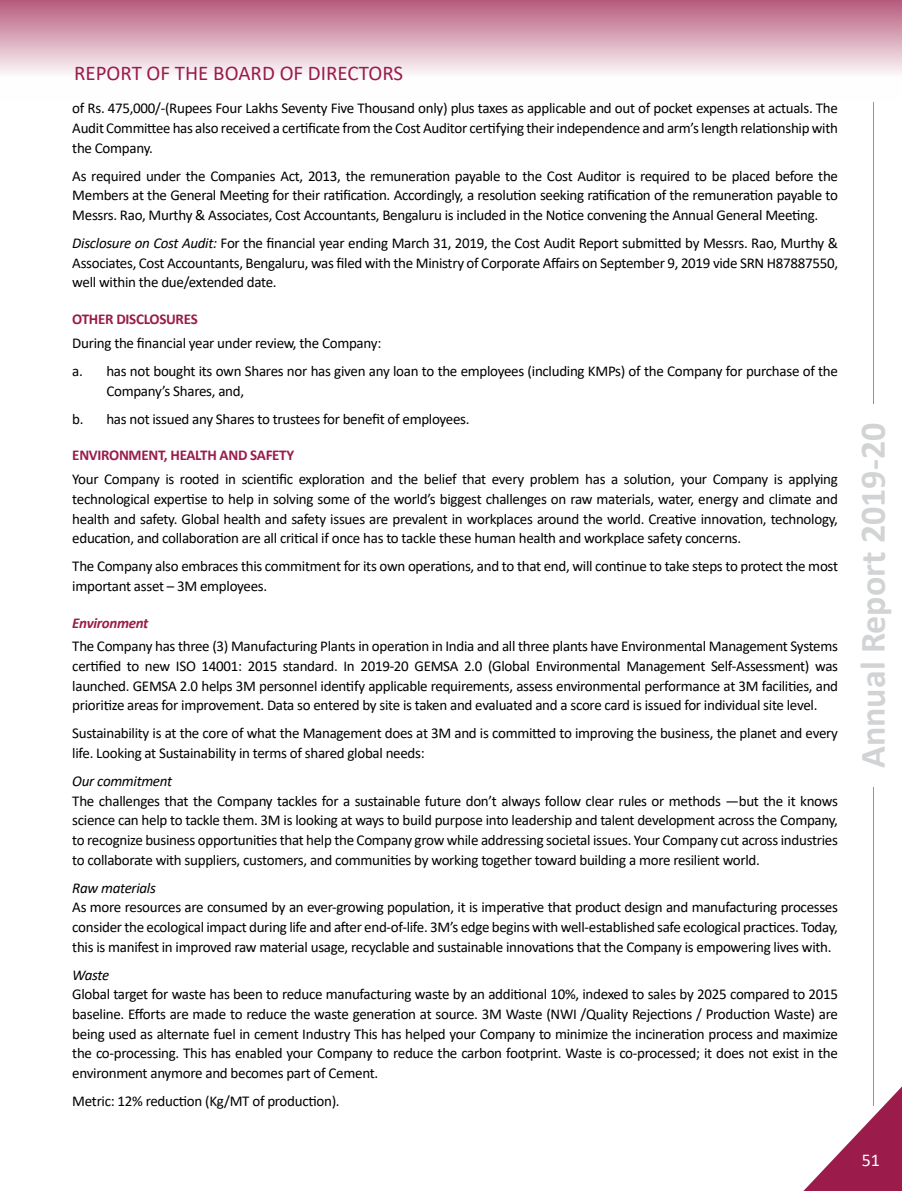
<style>
.page{position:relative;width:902px;height:1191px;background:#fff}
.page>*{position:absolute;margin:0;border:0;box-sizing:border-box;transform-origin:0 0}
.t1{font:700 36px "Calibri";color:#d1d3d4}
.t2{font:21px "Calibri";color:#9b1c4b}
.t3{font:18px "Calibri";color:#fff}
.t4{font:15px/19.6px "Calibri";letter-spacing:-.02em;color:#000;text-align:justify}
.t5{font:700 15px "Calibri";letter-spacing:-.02em;color:#9b1c4b}
.t6{font:italic 15px "Calibri";letter-spacing:-.02em;color:#000}
.t7{font:italic 700 15px "Calibri";letter-spacing:-.02em;color:#9b1c4b}
.s1{font-style:italic}
</style>
<div class="page">
<hr style="left:873px;top:102px;width:1px;height:302px;background:#939598">
<hr style="left:873px;top:787px;width:1px;height:319px;background:#939598">
<svg style="left:803px;top:1087px;width:98px;height:104px"></svg>
<div style="left:0;top:0;width:901px;height:102px;background:linear-gradient(to bottom,#ba6383,#fff)"></div>
<h2 class="t2" style="left:74px;top:58px;width:331px">REPORT OF THE BOARD OF DIRECTORS</h2>
<p class="t4" style="left:72px;top:98px;width:767px">of Rs. 475,000/-(Rupees Four Lakhs Seventy Five Thousand only) plus taxes as applicable and out of pocket expenses at actuals. The Audit Committee has also received a certificate from the Cost Auditor certifying their independence and arm’s length relationship with the Company.</p>
<p class="t4" style="left:72px;top:165px;width:767px">As required under the Companies Act, 2013, the remuneration payable to the Cost Auditor is required to be placed before the Members at the General Meeting for their ratification. Accordingly, a resolution seeking ratification of the remuneration payable to Messrs. Rao, Murthy &amp; Associates, Cost Accountants, Bengaluru is included in the Notice convening the Annual General Meeting.</p>
<p class="t4" style="left:72px;top:233px;width:767px"><span class="s1">Disclosure on Cost Audit:</span> For the financial year ending March 31, 2019, the Cost Audit Report submitted by Messrs. Rao, Murthy &amp; Associates, Cost Accountants, Bengaluru, was filed with the Ministry of Corporate Affairs on September 9, 2019 vide SRN H87887550, well within the due/extended date.</p>
<p class="t5" style="left:72px;top:308px;width:127px">OTHER DISCLOSURES</p>
<p class="t4" style="left:72px;top:328px;width:767px;line-height:28.2px">During the financial year under review, the Company:<br>a. has not bought its own Shares nor has given any loan to the employees (including KMPs) of the Company for purchase of the</p>
<p class="t4" style="left:72px;top:376px;width:399px;line-height:28px;text-indent:34px">Company’s Shares, and,<br>b. has not issued any Shares to trustees for benefit of employees.</p>
<p class="t5" style="left:72px;top:445px;width:223px">ENVIRONMENT, HEALTH AND SAFETY</p>
<p class="t4" style="left:72px;top:469px;width:767px">Your Company is rooted in scientific exploration and the belief that every problem has a solution, your Company is applying technological expertise to help in solving some of the world’s biggest challenges on raw materials, water, energy and climate and health and safety. Global health and safety issues are prevalent in workplaces around the world. Creative innovation, technology, education, and collaboration are all critical if once has to tackle these human health and workplace safety concerns.</p>
<p class="t4" style="left:72px;top:556px;width:767px">The Company also embraces this commitment for its own operations, and to that end, will continue to take steps to protect the most important asset – 3M employees.</p>
<p class="t7" style="left:72px;top:612px;width:78px">Environment</p>
<p class="t4" style="left:72px;top:636px;width:767px">The Company has three (3) Manufacturing Plants in operation in India and all three plants have Environmental Management Systems certified to new ISO 14001: 2015 standard. In 2019-20 GEMSA 2.0 (Global Environmental Management Self-Assessment) was launched. GEMSA 2.0 helps 3M personnel identify applicable requirements, assess environmental performance at 3M facilities, and prioritize areas for improvement. Data so entered by site is taken and evaluated and a score card is issued for individual site level.</p>
<p class="t4" style="left:72px;top:723px;width:767px">Sustainability is at the core of what the Management does at 3M and is committed to improving the business, the planet and every life. Looking at Sustainability in terms of shared global needs:</p>
<p class="t6" style="left:72px;top:771px;width:101px">Our commitment</p>
<p class="t4" style="left:72px;top:790px;width:767px">The challenges that the Company tackles for a sustainable future don’t always follow clear rules or methods —but the it knows science can help to tackle them. 3M is looking at ways to build purpose into leadership and talent development across the Company, to recognize business opportunities that help the Company grow while addressing societal issues. Your Company cut across industries to collaborate with suppliers, customers, and communities by working together toward building a more resilient world.</p>
<p class="t6" style="left:72px;top:877px;width:85px">Raw materials</p>
<p class="t4" style="left:72px;top:897px;width:767px">As more resources are consumed by an ever-growing population, it is imperative that product design and manufacturing processes consider the ecological impact during life and after end-of-life. 3M’s edge begins with well-established safe ecological practices. Today, this is manifest in improved raw material usage, recyclable and sustainable innovations that the Company is empowering lives with.</p>
<p class="t6" style="left:72px;top:964px;width:38px">Waste</p>
<p class="t4" style="left:72px;top:984px;width:767px">Global target for waste has been to reduce manufacturing waste by an additional 10%, indexed to sales by 2025 compared to 2015 baseline. Efforts are made to reduce the waste generation at source. 3M Waste (NWI /Quality Rejections / Production Waste) are being used as alternate fuel in cement Industry This has helped your Company to minimize the incineration process and maximize the co-processing. This has enabled your Company to reduce the carbon footprint. Waste is co-processed; it does not exist in the environment anymore and becomes part of Cement.</p>
<p class="t4" style="left:72px;top:1091px;width:269px">Metric: 12% reduction (Kg/MT of production).</p>
<h1 class="t1" style="left:847px;top:768px;width:347px;rotate:-90deg">Annual Report 2019-20</h1>
<p class="t3" style="left:861px;top:1147px;width:20px">51</p>
</div>
